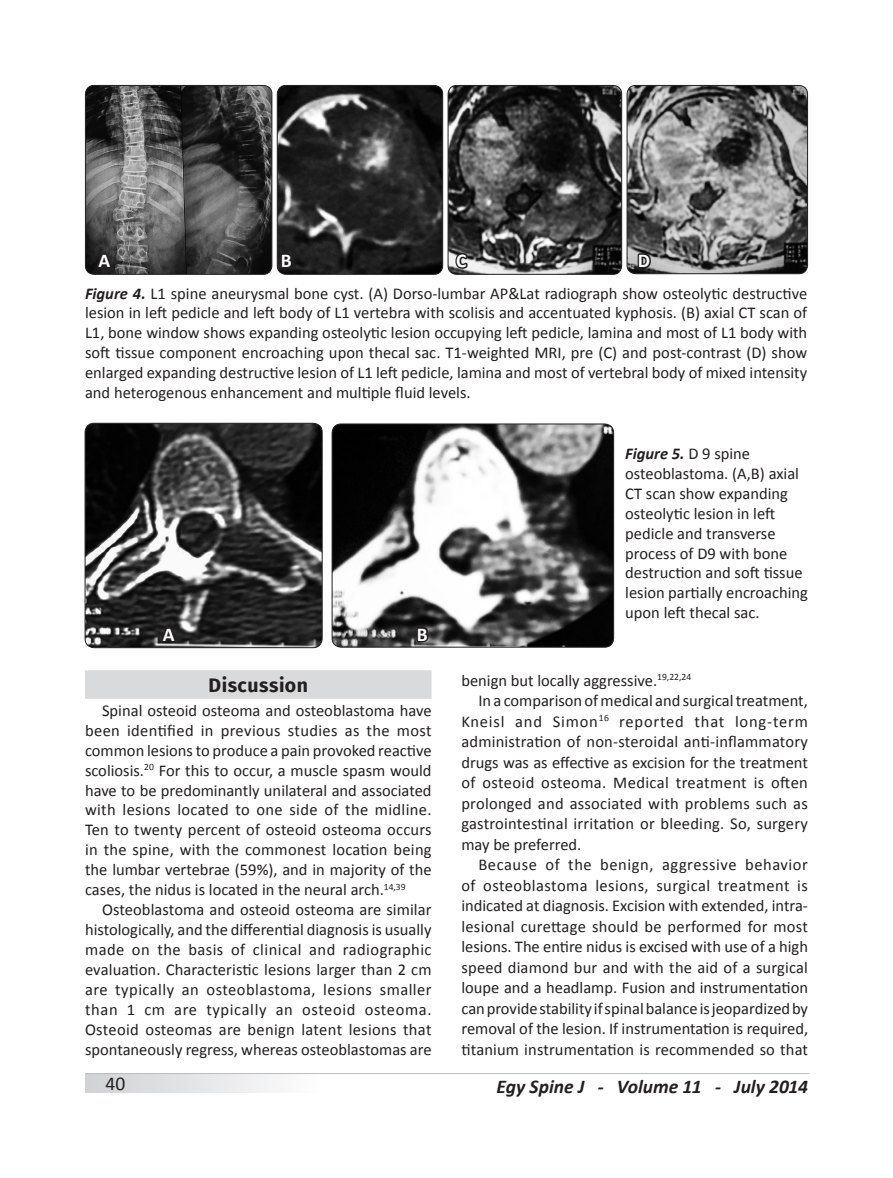
<style>
.page{position:relative;width:893px;height:1178px;background:#fff}
.page>*{position:absolute;margin:0;border:0;box-sizing:border-box;transform-origin:0 0}
.t1{font:italic 700 19.5px "Calibri";letter-spacing:-.005em;color:#231f20}
.t2{font:700 19.5px "Fira Sans";letter-spacing:.025em;color:#231f20}
.t3{font:700 19.5px "Calibri";color:#fff}
.t4{font:19.5px "Calibri";color:#231f20}
.t5{font:16.5px/20px "Calibri";color:#231f20;text-align:justify}
.t6{font:16.5px "Calibri";letter-spacing:.03em;color:#231f20}
.t7{font:16.5px "Calibri";letter-spacing:.02em;color:#231f20}
.t8{font:16.5px "Calibri";letter-spacing:.05em;color:#231f20}
.t9{font:16.5px "Calibri";letter-spacing:.035em;color:#231f20}
.s1{font-weight:700;font-style:italic}
</style>
<div class="page">
<div style="left:85px;top:1074px;width:237px;height:19px;background:linear-gradient(to right,#d0d1d4,#fefefe)"></div>
<hr style="left:85px;top:1073px;width:725px;height:1px;background:#bcbdc0">
<img style="left:85px;top:85px;width:187px;height:189px">
<div style="left:85px;top:85px;width:187px;height:190px;border:1px solid #231f20;border-radius:9px"></div>
<img style="left:277px;top:85px;width:166px;height:189px">
<div style="left:277px;top:85px;width:166px;height:190px;border:1px solid #231f20;border-radius:9px"></div>
<img style="left:448px;top:85px;width:174px;height:189px">
<div style="left:448px;top:85px;width:174px;height:190px;border:1px solid #231f20;border-radius:9px"></div>
<img style="left:627px;top:85px;width:180px;height:189px">
<div style="left:627px;top:85px;width:181px;height:189px;border:1px solid #231f20;border-radius:9px"></div>
<img style="left:85px;top:423px;width:236px;height:225px">
<div style="left:85px;top:423px;width:238px;height:225px;border:1px solid #231f20;border-radius:9px"></div>
<img style="left:332px;top:424px;width:282px;height:223px">
<div style="left:332px;top:424px;width:282px;height:223px;border:1px solid #231f20;border-radius:9px"></div>
<div style="left:85px;top:670px;width:347px;height:29px;background:#d9dadc"></div>
<svg style="left:635px;top:251px;width:18px;height:20px"></svg>
<svg style="left:95px;top:237px;width:18px;height:34px"></svg>
<svg style="left:159px;top:611px;width:18px;height:33px"></svg>
<svg style="left:453px;top:251px;width:17px;height:20px"></svg>
<svg style="left:277px;top:251px;width:18px;height:20px"></svg>
<svg style="left:413px;top:624px;width:18px;height:21px"></svg>
<p class="t3" style="left:281px;top:248px;width:12px">B</p>
<p class="t3" style="left:456px;top:248px;width:12px">C</p>
<p class="t3" style="left:98px;top:248px;width:13px">A</p>
<p class="t3" style="left:638px;top:248px;width:14px">D</p>
<p class="t5" style="left:85px;top:283px;width:724px"><span class="s1">Figure 4.</span> L1 spine aneurysmal bone cyst. (A) Dorso-lumbar AP&amp;Lat radiograph show osteolytic destructive lesion in left pedicle and left body of L1 vertebra with scolisis and accentuated kyphosis. (B) axial CT scan of L1, bone window shows expanding osteolytic lesion occupying left pedicle, lamina and most of L1 body with soft tissue component encroaching upon thecal sac. T1-weighted MRI, pre (C) and post-contrast (D) show enlarged expanding destructive lesion of L1 left pedicle, lamina and most of vertebral body of mixed intensity and heterogenous enhancement and multiple fluid levels.</p>
<p class="t3" style="left:163px;top:622px;width:13px">A</p>
<p class="t3" style="left:417px;top:622px;width:12px">B</p>
<p class="t2" style="left:209px;top:668px;width:101px">Discussion</p>
<p class="t5" style="left:85px;top:700px;width:348px;text-indent:17px">Spinal osteoid osteoma and osteoblastoma have been identified in previous studies as the most common lesions to produce a pain provoked reactive scoliosis.<sup>20</sup> For this to occur, a muscle spasm would have to be predominantly unilateral and associated with lesions located to one side of the midline.<br>Ten to twenty percent of osteoid osteoma occurs in the spine, with the commonest location being the lumbar vertebrae (59%), and in majority of the cases, the nidus is located in the neural arch.<sup>14,39</sup></p>
<p class="t5" style="left:85px;top:900px;width:348px;text-indent:17px">Osteoblastoma and osteoid osteoma are similar histologically, and the differential diagnosis is usually made on the basis of clinical and radiographic evaluation. Characteristic lesions larger than 2 cm are typically an osteoblastoma, lesions smaller than 1 cm are typically an osteoid osteoma.<br>Osteoid osteomas are benign latent lesions that spontaneously regress, whereas osteoblastomas are</p>
<p class="t5" style="left:625px;top:444px;width:184px;text-align:left"><span class="s1">Figure 5.</span> D 9 spine osteoblastoma. (A,B) axial<br>CT scan show expanding osteolytic lesion in left pedicle and transverse process of D9 with bone destruction and soft tissue lesion partially encroaching upon left thecal sac.</p>
<p class="t5" style="left:461px;top:670px;width:231px">benign but locally aggressive.<sup>19,22,24</sup></p>
<p class="t5" style="left:478px;top:691px;width:331px">In a comparison ofmedical and surgicaltreatment,</p>
<p class="t8" style="left:461px;top:711px;width:348px">Kneisl and Simon<sup>16</sup> reported that long-term</p>
<p class="t5" style="left:461px;top:732px;width:348px">administration of non-steroidal anti-inflammatory</p>
<p class="t5" style="left:461px;top:752px;width:348px">drugs was as effective as excision for the treatment</p>
<p class="t7" style="left:461px;top:772px;width:348px">of osteoid osteoma. Medical treatment is often</p>
<p class="t5" style="left:461px;top:793px;width:348px">prolonged and associated with problems such as</p>
<p class="t5" style="left:461px;top:814px;width:348px">gastrointestinal irritation or bleeding. So, surgery</p>
<p class="t5" style="left:461px;top:834px;width:122px">may be preferred.</p>
<p class="t9" style="left:478px;top:854px;width:331px">Because of the benign, aggressive behavior</p>
<p class="t6" style="left:461px;top:875px;width:348px">of osteoblastoma lesions, surgical treatment is</p>
<p class="t5" style="left:461px;top:896px;width:348px">indicated at diagnosis. Excision with extended, intra-</p>
<p class="t5" style="left:461px;top:916px;width:348px">lesional curettage should be performed for most</p>
<p class="t5" style="left:461px;top:937px;width:348px">lesions. The entire nidus is excised with use of a high</p>
<p class="t5" style="left:461px;top:957px;width:348px">speed diamond bur and with the aid of a surgical</p>
<p class="t5" style="left:461px;top:978px;width:348px">loupe and a headlamp. Fusion and instrumentation</p>
<p class="t5" style="left:461px;top:998px;width:348px">canprovidestability ifspinalbalanceisjeopardizedby</p>
<p class="t5" style="left:462px;top:1019px;width:348px">removal of the lesion. If instrumentation is required,</p>
<p class="t5" style="left:462px;top:1039px;width:348px">titanium instrumentation is recommended so that</p>
<p class="t4" style="left:105px;top:1071px;width:22px">40</p>
<p class="t1" style="left:497px;top:1074px;width:313px">Egy Spine J - Volume 11 - July 2014</p>
</div>
